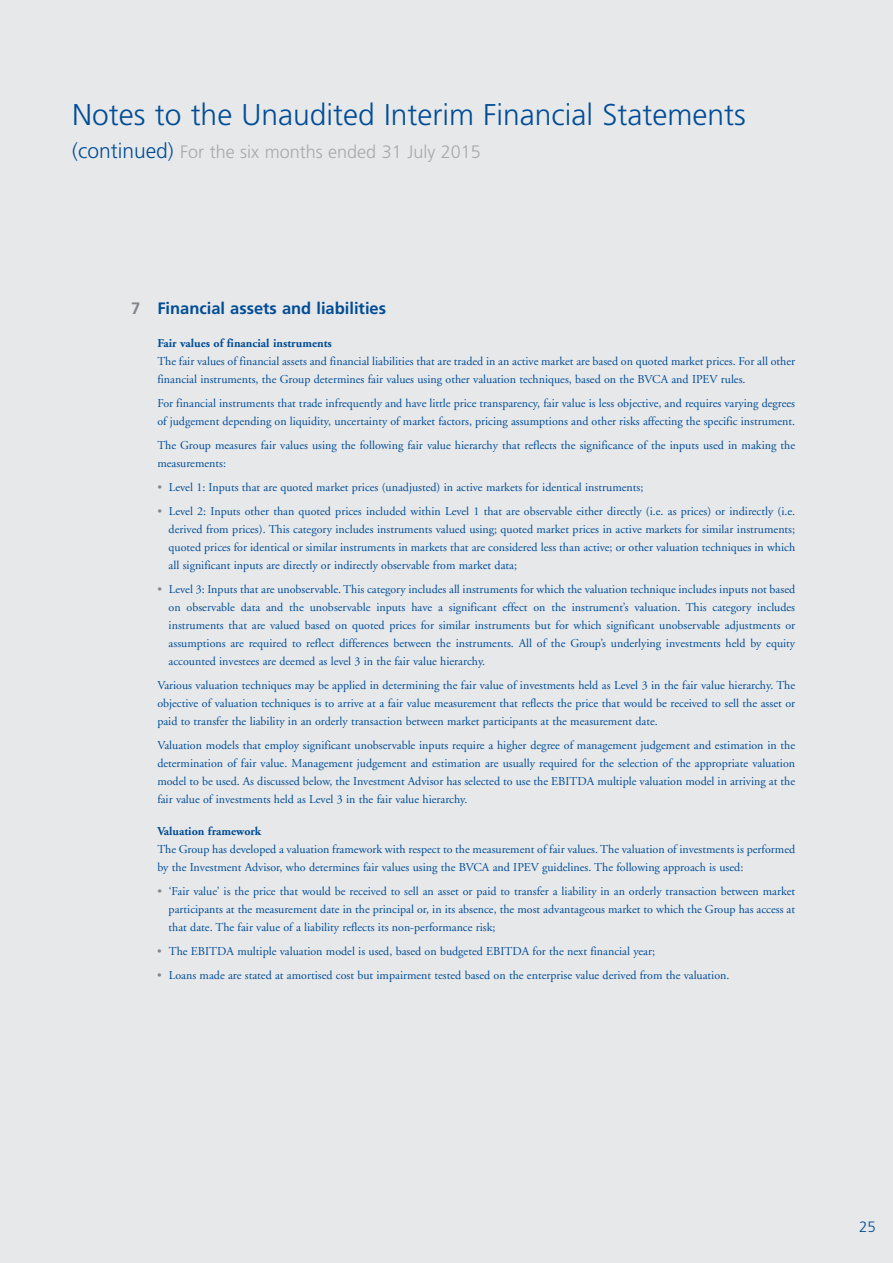
<style>
.page{position:relative;width:893px;height:1263px;background:#e7e8ea}
.page>*{position:absolute;margin:0;border:0;box-sizing:border-box;transform-origin:0 0}
.t1{font:300 30px "Frutiger";color:#014d95}
.t2{font:300 18px "Frutiger";color:#a8a9ad}
.t3{font:700 16.5px "Frutiger";color:#014d95}
.t4{font:300 15px "Frutiger";color:#014d95}
.t5{font:12px/18px "Adobe Garamond";color:#014d95;text-align:justify}
.t6{font:700 12px "Adobe Garamond";color:#014d95}
.s1{font-size:21px;color:#014d95}
.s2{color:#83868c}
</style>
<div class="page">
<h1 class="t1" style="left:72px;top:102px;width:675px">Notes to the Unaudited Interim Financial Statements</h1>
<h2 class="t2" style="left:72px;top:144px;width:410px"><span class="s1">(continued)</span> For the six months ended 31 July 2015</h2>
<h3 class="t3" style="left:131px;top:302px;width:256px"><span class="s2">7</span> Financial assets and liabilities</h3>
<p class="t6" style="left:157px;top:338px;width:176px">Fair values of financial instruments</p>
<p class="t5" style="left:157px;top:353px;width:639px">The fair values of financial assets and financial liabilities that are traded in an active market are based on quoted market prices. For all other financial instruments, the Group determines fair values using other valuation techniques, based on the BVCA and IPEV rules.</p>
<p class="t5" style="left:157px;top:395px;width:639px">For financial instruments that trade infrequently and have little price transparency, fair value is less objective, and requires varying degrees of judgement depending on liquidity, uncertainty of market factors, pricing assumptions and other risks affecting the specific instrument.</p>
<p class="t5" style="left:157px;top:437px;width:639px">The Group measures fair values using the following fair value hierarchy that reflects the significance of the inputs used in making the measurements:</p>
<p class="t5" style="left:157px;top:479px;width:488px"><span class="s2">•</span> Level 1: Inputs that are quoted market prices (unadjusted) in active markets for identical instruments;</p>
<p class="t5" style="left:169px;top:503px;width:628px;text-indent:-11px"><span class="s2">•</span> Level 2: Inputs other than quoted prices included within Level 1 that are observable either directly (i.e. as prices) or indirectly (i.e. derived from prices). This category includes instruments valued using; quoted market prices in active markets for similar instruments; quoted prices for identical or similar instruments in markets that are considered less than active; or other valuation techniques in which all significant inputs are directly or indirectly observable from market data;</p>
<p class="t5" style="left:169px;top:581px;width:628px;text-indent:-11px"><span class="s2">•</span> Level 3: Inputs that are unobservable. This category includes all instruments for which the valuation technique includes inputs not based on observable data and the unobservable inputs have a significant effect on the instrument’s valuation. This category includes instruments that are valued based on quoted prices for similar instruments but for which significant unobservable adjustments or assumptions are required to reflect differences between the instruments. All of the Group’s underlying investments held by equity accounted investees are deemed as level 3 in the fair value hierarchy.</p>
<p class="t5" style="left:157px;top:677px;width:639px">Various valuation techniques may be applied in determining the fair value of investments held as Level 3 in the fair value hierarchy. The objective of valuation techniques is to arrive at a fair value measurement that reflects the price that would be received to sell the asset or paid to transfer the liability in an orderly transaction between market participants at the measurement date.</p>
<p class="t5" style="left:157px;top:737px;width:639px">Valuation models that employ significant unobservable inputs require a higher degree of management judgement and estimation in the determination of fair value. Management judgement and estimation are usually required for the selection of the appropriate valuation model to be used. As discussed below, the Investment Advisor has selected to use the EBITDA multiple valuation model in arriving at the fair value of investments held as Level 3 in the fair value hierarchy.</p>
<p class="t6" style="left:157px;top:827px;width:105px">Valuation framework</p>
<p class="t5" style="left:157px;top:842px;width:639px">The Group has developed a valuation framework with respect to the measurement of fair values. The valuation of investments is performed by the Investment Advisor, who determines fair values using the BVCA and IPEV guidelines. The following approach is used:</p>
<p class="t5" style="left:169px;top:884px;width:628px;text-indent:-11px"><span class="s2">•</span> ‘Fair value’ is the price that would be received to sell an asset or paid to transfer a liability in an orderly transaction between market participants at the measurement date in the principal or, in its absence, the most advantageous market to which the Group has access at that date. The fair value of a liability reflects its non-performance risk;</p>
<p class="t5" style="left:157px;top:944px;width:499px"><span class="s2">•</span> The EBITDA multiple valuation model is used, based on budgeted EBITDA for the next financial year;</p>
<p class="t5" style="left:157px;top:968px;width:574px"><span class="s2">•</span> Loans made are stated at amortised cost but impairment tested based on the enterprise value derived from the valuation.</p>
<p class="t4" style="left:859px;top:1220px;width:18px">25</p>
</div>
